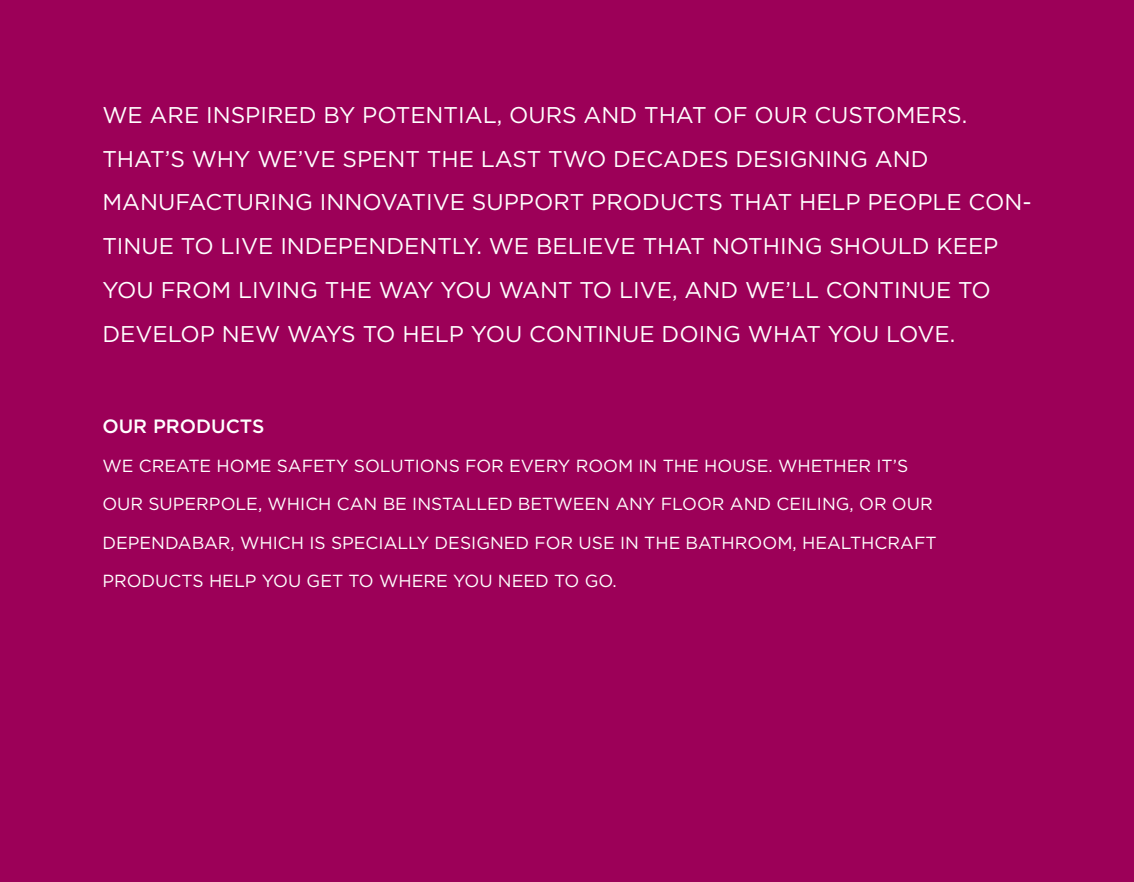
<style>
.page{position:relative;width:1134px;height:882px;background:#9c0058}
.page>*{position:absolute;margin:0;border:0;box-sizing:border-box;transform-origin:0 0}
.t1{font:22.75px/43.8px "Gotham";color:#fff}
.t2{font:500 19.25px "Gotham";color:#fff}
.t3{font:17.5px "Gotham";color:#fff}
</style>
<div class="page">
<p class="t1" style="left:102px;top:92px;width:931px">WE ARE INSPIRED BY POTENTIAL, OURS AND THAT OF OUR CUSTOMERS.<br>THAT’S WHY WE’VE SPENT THE LAST TWO DECADES DESIGNING AND MANUFACTURING INNOVATIVE SUPPORT PRODUCTS THAT HELP PEOPLE CON-TINUE TO LIVE INDEPENDENTLY. WE BELIEVE THAT NOTHING SHOULD KEEP YOU FROM LIVING THE WAY YOU WANT TO LIVE, AND WE’LL CONTINUE TO DEVELOP NEW WAYS TO HELP YOU CONTINUE DOING WHAT YOU LOVE.</p>
<p class="t2" style="left:102px;top:416px;width:164px">OUR PRODUCTS</p>
<p class="t3" style="left:102px;top:455px;width:807px">WE CREATE HOME SAFETY SOLUTIONS FOR EVERY ROOM IN THE HOUSE. WHETHER IT’S</p>
<p class="t3" style="left:102px;top:493px;width:832px">OUR SUPERPOLE, WHICH CAN BE INSTALLED BETWEEN ANY FLOOR AND CEILING, OR OUR</p>
<p class="t3" style="left:102px;top:532px;width:836px">DEPENDABAR, WHICH IS SPECIALLY DESIGNED FOR USE IN THE BATHROOM, HEALTHCRAFT</p>
<p class="t3" style="left:102px;top:570px;width:516px">PRODUCTS HELP YOU GET TO WHERE YOU NEED TO GO.</p>
</div>
